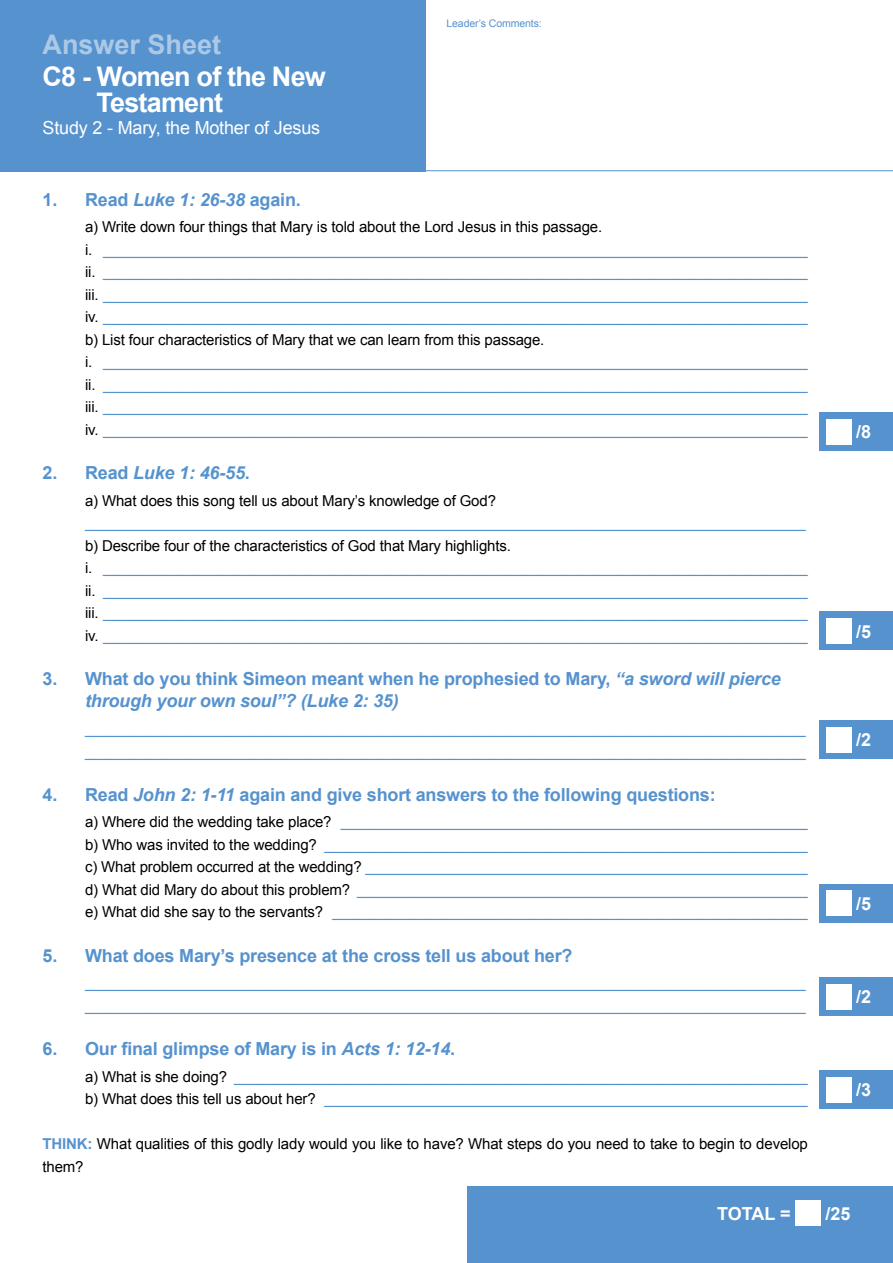
<style>
.page{position:relative;width:893px;height:1263px;background:#fff}
.page>*{position:absolute;margin:0;border:0;box-sizing:border-box;transform-origin:0 0}
.t1{font:700 27px/26.4px "Arial";letter-spacing:-.03em;color:#fff}
.t2{font:700 27px "Arial";color:#abc9e6}
.t3{font:700 18px/22.5px "Arial";letter-spacing:-.01em;color:#5692ce}
.t4{font:18px "Arial";letter-spacing:-.01em;color:#fff}
.t5{font:700 18px "Arial";color:#fff}
.t6{font:italic 700 18px "Arial";letter-spacing:-.01em;color:#5692ce}
.t7{font:15px/22.5px "Arial";letter-spacing:-.01em;color:#5692ce}
.t8{font:15px/22.5px "Arial";letter-spacing:-.01em;color:#000}
.t9{font:10.5px "Arial";letter-spacing:-.01em;color:#5692ce}
.s1{font-style:italic}
.s2{color:#000}
.s3{font-style:normal}
.s4{font-weight:700;color:#5692ce}
</style>
<div class="page">
<div style="left:468px;top:1186px;width:425px;height:77px;background:#5692ce"></div>
<div style="left:796px;top:1200px;width:25px;height:26px;background:#fff"></div>
<hr style="left:425px;top:170px;width:468px;height:1px;background:#5692ce">
<div style="left:820px;top:412px;width:73px;height:39px;background:#5692ce"></div>
<div style="left:826px;top:419px;width:26px;height:26px;background:#fff"></div>
<div style="left:820px;top:612px;width:73px;height:38px;background:#5692ce"></div>
<div style="left:826px;top:618px;width:26px;height:26px;background:#fff"></div>
<div style="left:820px;top:884px;width:73px;height:38px;background:#5692ce"></div>
<div style="left:826px;top:890px;width:26px;height:26px;background:#fff"></div>
<div style="left:820px;top:977px;width:73px;height:39px;background:#5692ce"></div>
<div style="left:826px;top:984px;width:26px;height:25px;background:#fff"></div>
<div style="left:0;top:0;width:425px;height:171px;background:#5692ce"></div>
<div style="left:820px;top:1070px;width:73px;height:39px;background:#5692ce"></div>
<div style="left:826px;top:1077px;width:26px;height:25px;background:#fff"></div>
<div style="left:820px;top:720px;width:73px;height:39px;background:#5692ce"></div>
<div style="left:826px;top:727px;width:26px;height:25px;background:#fff"></div>
<h1 class="t2" style="left:43px;top:26px;width:180px">Answer Sheet</h1>
<h1 class="t1" style="left:97px;top:64px;width:231px;text-indent:-54px">C8 - Women of the New<br>Testament</h1>
<p class="t4" style="left:43px;top:116px;width:279px">Study 2 - Mary, the Mother of Jesus</p>
<p class="t9" style="left:446px;top:17px;width:97px">Leader’s Comments:</p>
<p class="t3" style="left:43px;top:189px;width:260px">1. Read <span class="s1">Luke 1: 26-38</span> again.</p>
<p class="t7" style="left:85px;top:216px;width:724px"><span class="s2">a) Write down four things that Mary is told about the Lord Jesus in this passage.<br>i.</span> ______________________________________________________________________________________ <span class="s2">ii.</span> ______________________________________________________________________________________ <span class="s2">iii.</span> ______________________________________________________________________________________ <span class="s2">iv.</span> ______________________________________________________________________________________ <span class="s2">b) List four characteristics of Mary that we can learn from this passage.<br>i.</span> ______________________________________________________________________________________ <span class="s2">ii.</span> ______________________________________________________________________________________ <span class="s2">iii.</span> ______________________________________________________________________________________ <span class="s2">iv.</span> ______________________________________________________________________________________</p>
<p class="t6" style="left:43px;top:461px;width:209px"><span class="s3">2. Read</span> Luke 1: 46-55<span class="s3">.</span></p>
<p class="t8" style="left:85px;top:489px;width:412px">a) What does this song tell us about Mary’s knowledge of God?</p>
<p class="t7" style="left:85px;top:512px;width:722px">________________________________________________________________________________________</p>
<p class="t7" style="left:85px;top:534px;width:724px"><span class="s2">b) Describe four of the characteristics of God that Mary highlights.<br>i.</span> ______________________________________________________________________________________ <span class="s2">ii.</span> ______________________________________________________________________________________ <span class="s2">iii.</span> ______________________________________________________________________________________ <span class="s2">iv.</span> ______________________________________________________________________________________</p>
<p class="t3" style="left:85px;top:668px;width:697px;text-indent:-43px">3. What do you think Simeon meant when he prophesied to Mary, <span class="s1">“a sword will pierce through your own soul”? (Luke 2: 35)</span></p>
<p class="t7" style="left:85px;top:718px;width:722px">________________________________________________________________________________________ ________________________________________________________________________________________</p>
<p class="t3" style="left:43px;top:784px;width:675px">4. Read <span class="s1">John 2: 1-11</span> again and give short answers to the following questions:</p>
<p class="t7" style="left:85px;top:811px;width:724px;text-align:justify"><span class="s2">a) Where did the wedding take place?</span> _________________________________________________________ <span class="s2">b) Who was invited to the wedding?</span> ___________________________________________________________ <span class="s2">c) What problem occurred at the wedding?</span> ______________________________________________________ <span class="s2">d) What did Mary do about this problem?</span> _______________________________________________________ <span class="s2">e) What did she say to the servants?</span> __________________________________________________________</p>
<p class="t3" style="left:43px;top:944px;width:531px">5. What does Mary’s presence at the cross tell us about her?</p>
<p class="t7" style="left:85px;top:972px;width:722px">________________________________________________________________________________________ ________________________________________________________________________________________</p>
<p class="t3" style="left:43px;top:1038px;width:414px">6. Our final glimpse of Mary is in <span class="s1">Acts 1: 12-14</span>.</p>
<p class="t7" style="left:85px;top:1065px;width:724px"><span class="s2">a) What is she doing?</span> ______________________________________________________________________ <span class="s2">b) What does this tell us about her?</span> ___________________________________________________________</p>
<p class="t8" style="left:43px;top:1133px;width:767px"><span class="s4">THINK:</span> What qualities of this godly lady would you like to have? What steps do you need to take to begin to develop them?</p>
<p class="t5" style="left:717px;top:1202px;width:75px">TOTAL =</p>
<p class="t5" style="left:825px;top:1202px;width:27px">/25</p>
<p class="t5" style="left:856px;top:420px;width:17px">/8</p>
<p class="t5" style="left:856px;top:619px;width:17px">/5</p>
<p class="t5" style="left:856px;top:728px;width:17px">/2</p>
<p class="t5" style="left:856px;top:892px;width:17px">/5</p>
<p class="t5" style="left:856px;top:985px;width:17px">/2</p>
<p class="t5" style="left:856px;top:1078px;width:17px">/3</p>
</div>
